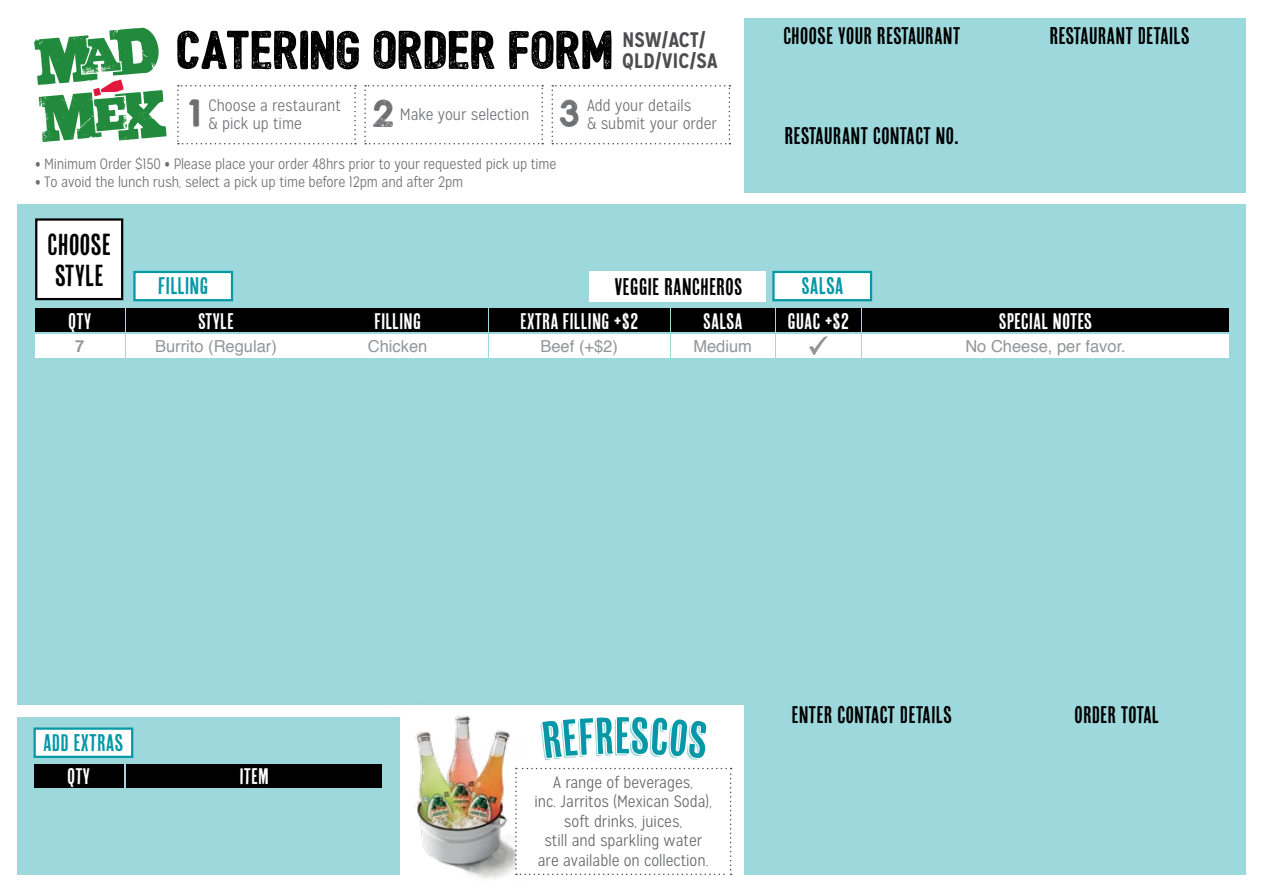
<style>
.page{position:relative;width:1263px;height:893px;background:#fff}
.page>*{position:absolute;margin:0;border:0;box-sizing:border-box;transform-origin:0 0}
.t1{font:52.05px "Bushcraft textured";color:#000}
.t2{font:37.5px "Bushcraft textured";color:#6d6e71}
.t3{font:30.3px/31.5px "Cheap Pine Sans";color:#000}
.t4{font:24px "Cheap Pine Sans";color:#000}
.t5{font:24px "Cheap Pine Sans";color:#0598a6}
.t6{font:22.5px "Cheap Pine Sans";color:#fff}
.t7{font:700 21px/21px "Mission Gothic";color:#4d4d4f}
.t8{font:300 16.5px/19.5px "Mission Gothic";color:#636466;text-align:center}
.t9{font:300 16.5px "Mission Gothic";color:#6d6e71}
.t10{font:16.5px "Helvetica";color:#939598}
.t11{font:700 16.5px "Helvetica";color:#939598}
.t12{font:300 15px "Mission Gothic";letter-spacing:-.01em;color:#6d6e71}
.s1{font-family:"PT Sans";font-weight:700;font-stretch:condensed}
</style>
<div class="page">
<div style="left:17px;top:205px;width:1229px;height:500px;background:#9cd8dc"></div>
<div style="left:744px;top:697px;width:502px;height:178px;background:#9cd8dc"></div>
<div style="left:17px;top:717px;width:382px;height:158px;background:#9cd8dc"></div>
<svg style="left:540px;top:717px;width:166px;height:43px"></svg>
<img style="left:374px;top:716px;width:154px;height:162px">
<div style="left:36px;top:219px;width:86px;height:80px;background:#fff"></div>
<div style="left:35px;top:218px;width:88px;height:82px;border:2px solid #000"></div>
<div style="left:134px;top:272px;width:98px;height:28px;background:#fff"></div>
<div style="left:133px;top:271px;width:100px;height:30px;border:2px solid #0598a6"></div>
<div style="left:35px;top:729px;width:97px;height:28px;background:#fff"></div>
<div style="left:34px;top:727px;width:99px;height:31px;border:2px solid #0598a6"></div>
<div style="left:773px;top:272px;width:98px;height:28px;background:#fff"></div>
<div style="left:772px;top:271px;width:100px;height:30px;border:2px solid #0598a6"></div>
<div style="left:34px;top:764px;width:89px;height:23px;background:#000"></div>
<div style="left:126px;top:764px;width:256px;height:23px;background:#000"></div>
<div style="left:35px;top:308px;width:89px;height:24px;background:#000"></div>
<div style="left:35px;top:334px;width:89px;height:23px;background:#fff"></div>
<div style="left:308px;top:308px;width:180px;height:24px;background:#000"></div>
<div style="left:308px;top:334px;width:180px;height:23px;background:#fff"></div>
<div style="left:489px;top:308px;width:180px;height:24px;background:#000"></div>
<div style="left:489px;top:334px;width:180px;height:23px;background:#fff"></div>
<div style="left:671px;top:308px;width:104px;height:24px;background:#000"></div>
<div style="left:671px;top:334px;width:104px;height:23px;background:#fff"></div>
<div style="left:776px;top:308px;width:85px;height:24px;background:#000"></div>
<div style="left:776px;top:334px;width:85px;height:23px;background:#fff"></div>
<svg style="left:809px;top:336px;width:19px;height:19px"></svg>
<div style="left:862px;top:308px;width:367px;height:24px;background:#000"></div>
<div style="left:862px;top:334px;width:367px;height:23px;background:#fff"></div>
<div style="left:126px;top:308px;width:180px;height:24px;background:#000"></div>
<div style="left:126px;top:334px;width:180px;height:23px;background:#fff"></div>
<div style="left:744px;top:18px;width:502px;height:174px;background:#9cd8dc"></div>
<svg style="left:34px;top:28px;width:133px;height:114px"></svg>
<svg style="left:515px;top:768px;width:217px;height:107px"></svg>
<svg style="left:177px;top:85px;width:179px;height:59px"></svg>
<svg style="left:364px;top:85px;width:179px;height:59px"></svg>
<svg style="left:551px;top:85px;width:179px;height:59px"></svg>
<div style="left:590px;top:272px;width:175px;height:29px;background:#fff"></div>
<h1 class="t1" style="left:177px;top:28px;width:438px">CATERING ORDER FORM</h1>
<h3 class="t7" style="left:622px;top:29px;width:97px">NSW/ACT/<br>QLD/VIC/SA</h3>
<h2 class="t2" style="left:189px;top:98px;width:13px">1</h2>
<p class="t9" style="left:208px;top:96px;width:134px">Choose a restaurant</p>
<p class="t9" style="left:208px;top:114px;width:95px">&amp; pick up time</p>
<h2 class="t2" style="left:373px;top:98px;width:23px">2</h2>
<p class="t9" style="left:400px;top:105px;width:131px">Make your selection</p>
<h2 class="t2" style="left:560px;top:98px;width:22px">3</h2>
<p class="t9" style="left:587px;top:96px;width:106px">Add your details</p>
<p class="t9" style="left:587px;top:114px;width:131px">&amp; submit your order</p>
<p class="t12" style="left:35px;top:155px;width:523px"><span class="s1">•</span> Minimum Order $150 <span class="s1">•</span> Please place your order 48hrs prior to your requested pick up time</p>
<p class="t12" style="left:35px;top:173px;width:429px"><span class="s1">•</span> To avoid the lunch rush, select a pick up time before 12pm and after 2pm</p>
<h3 class="t3" style="left:47px;top:228px;width:65px">CHOOSE<br>STYLE</h3>
<h3 class="t5" style="left:158px;top:273px;width:52px">FILLING</h3>
<h3 class="t4" style="left:614px;top:273px;width:130px">VEGGIE RANCHEROS</h3>
<h3 class="t6" style="left:68px;top:309px;width:25px">QTY</h3>
<p class="t11" style="left:75px;top:333px;width:11px">7</p>
<h3 class="t6" style="left:198px;top:309px;width:37px">STYLE</h3>
<p class="t10" style="left:155px;top:333px;width:123px">Burrito (Regular)</p>
<h3 class="t6" style="left:374px;top:309px;width:49px">FILLING</h3>
<p class="t10" style="left:368px;top:333px;width:61px">Chicken</p>
<h3 class="t6" style="left:520px;top:309px;width:120px">EXTRA FILLING +$2</h3>
<p class="t10" style="left:540px;top:333px;width:79px">Beef (+$2)</p>
<h3 class="t6" style="left:703px;top:309px;width:41px">SALSA</h3>
<p class="t10" style="left:693px;top:333px;width:60px">Medium</p>
<h3 class="t4" style="left:783px;top:23px;width:179px">CHOOSE YOUR RESTAURANT</h3>
<h3 class="t4" style="left:785px;top:123px;width:176px">RESTAURANT CONTACT NO.</h3>
<h3 class="t5" style="left:801px;top:273px;width:44px">SALSA</h3>
<h3 class="t4" style="left:1049px;top:23px;width:142px">RESTAURANT DETAILS</h3>
<h3 class="t6" style="left:788px;top:309px;width:63px">GUAC +$2</h3>
<h3 class="t6" style="left:999px;top:309px;width:95px">SPECIAL NOTES</h3>
<p class="t10" style="left:965px;top:333px;width:162px">No Cheese, per favor.</p>
<h3 class="t5" style="left:43px;top:729px;width:82px">ADD EXTRAS</h3>
<h3 class="t6" style="left:67px;top:764px;width:25px">QTY</h3>
<h3 class="t6" style="left:239px;top:764px;width:31px">ITEM</h3>
<p class="t8" style="left:534px;top:772px;width:179px">A range of beverages,<br>inc. Jarritos (Mexican Soda), soft drinks, juices,<br>still and sparkling water are available on collection.</p>
<h3 class="t4" style="left:791px;top:701px;width:162px">ENTER CONTACT DETAILS</h3>
<h3 class="t4" style="left:1074px;top:701px;width:87px">ORDER TOTAL</h3>
</div>
